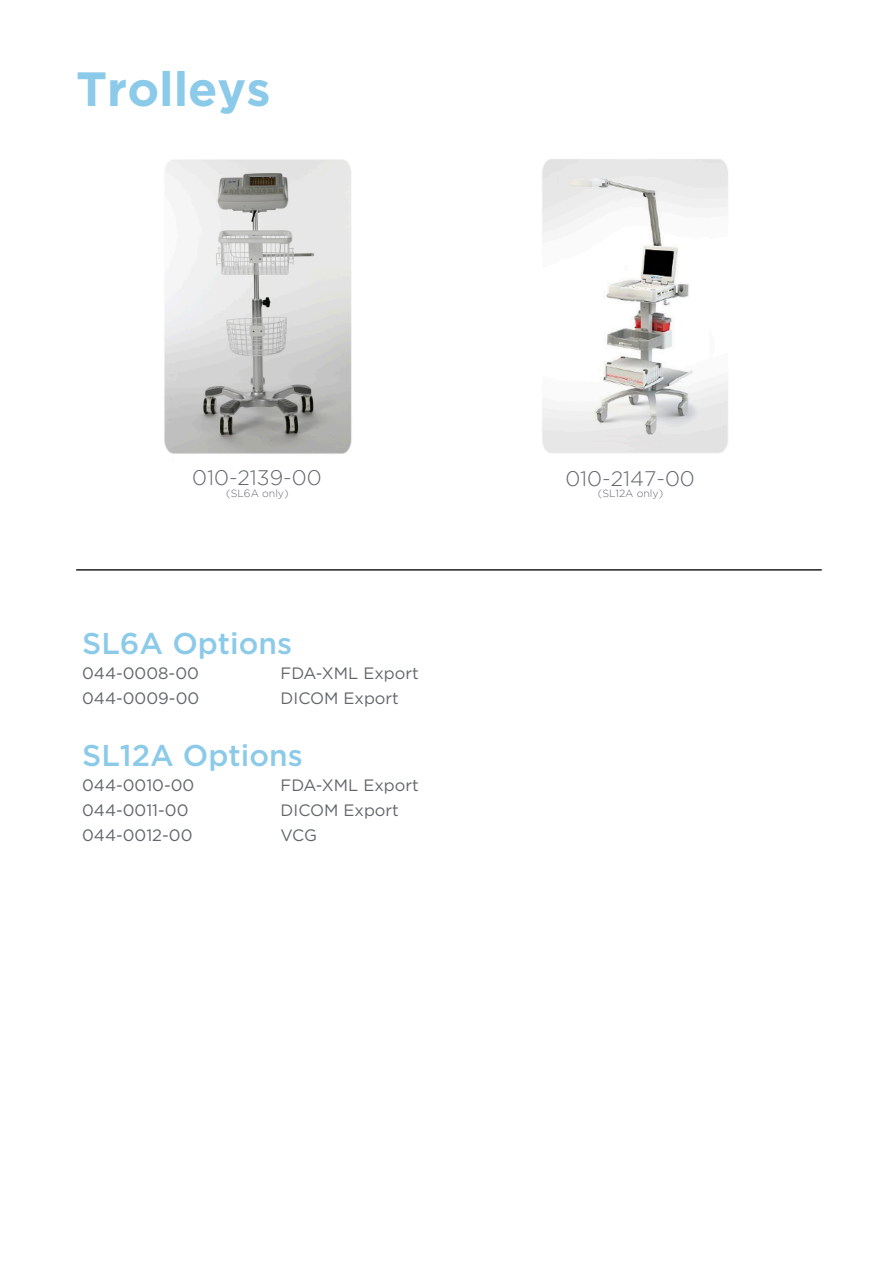
<style>
.page{position:relative;width:893px;height:1263px;background:#fff}
.page>*{position:absolute;margin:0;border:0;box-sizing:border-box;transform-origin:0 0}
.Headding_1_Blue{font:700 48px "Gotham";color:#8bcae9}
.Headding_2_Blue{font:500 30px "Gotham";color:#8bcae9}
.Headding_3{font:300 21px "Gotham";color:#62666b}
.t1{font:16.5px "Gotham";color:#62666b}
.Headding_3-2{font:300 10.5px "Gotham";color:#62666b}
</style>
<div class="page">
<hr style="left:76px;top:569px;width:746px;height:2px;background:#231f20">
<img style="left:542px;top:159px;width:186px;height:294px">
<img style="left:164px;top:159px;width:188px;height:295px">
<p class="Headding_1_Blue" style="left:76px;top:58px;width:196px">Trolleys</p>
<p class="Headding_3" style="left:192px;top:466px;width:131px">010-2139-00</p>
<p class="Headding_3-2" style="left:226px;top:487px;width:64px">(SL6A only)</p>
<p class="Headding_2_Blue" style="left:82px;top:624px;width:212px">SL6A Options</p>
<p class="t1" style="left:82px;top:663px;width:118px">044-0008-00</p>
<p class="t1" style="left:281px;top:663px;width:140px">FDA-XML Export</p>
<p class="t1" style="left:82px;top:688px;width:119px">044-0009-00</p>
<p class="t1" style="left:281px;top:688px;width:120px">DICOM Export</p>
<p class="Headding_2_Blue" style="left:82px;top:735px;width:222px">SL12A Options</p>
<p class="t1" style="left:82px;top:774px;width:114px">044-0010-00</p>
<p class="t1" style="left:281px;top:774px;width:140px">FDA-XML Export</p>
<p class="t1" style="left:82px;top:800px;width:108px">044-0011-00</p>
<p class="t1" style="left:281px;top:800px;width:120px">DICOM Export</p>
<p class="t1" style="left:82px;top:825px;width:112px">044-0012-00</p>
<p class="t1" style="left:281px;top:825px;width:38px">VCG</p>
<p class="Headding_3" style="left:565px;top:467px;width:131px">010-2147-00</p>
<p class="Headding_3-2" style="left:598px;top:488px;width:67px">(SL12A only)</p>
</div>
